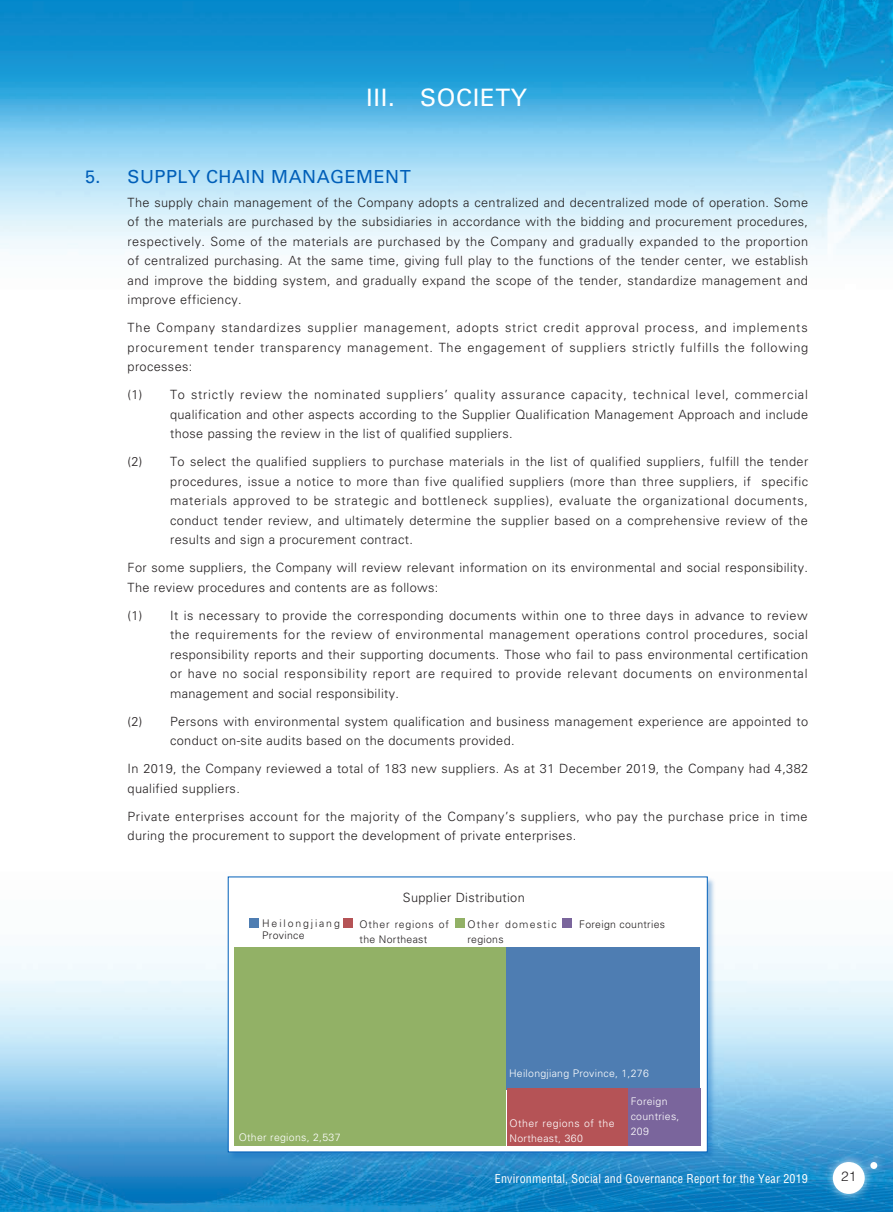
<style>
.page{position:relative;width:893px;height:1212px;background:#fff}
.page>*{position:absolute;margin:0;border:0;box-sizing:border-box;transform-origin:0 0}
.t1{font:24px "Univers LT Std";letter-spacing:.03em;color:#fff}
.t2{font:18px "Univers LT Std";letter-spacing:.03em;color:#005fb9}
.t3{font:300 13.5px "Helvetica LT Std";color:#231f20}
.t4{font:300 12.75px/19.5px "Univers LT Std";letter-spacing:.03em;color:#231f20;text-align:justify}
.t5{font:condensed 12px "Helvetica LT Std";letter-spacing:.015em;color:#fff}
.t6{font:300 10.5px/15px "Univers LT Std";letter-spacing:.03em;color:#fff}
.t7{font:300 10.5px/15px "Univers LT Std";letter-spacing:.075em;color:#231f20}
.t8{font:300 10.5px/12px "Univers LT Std";letter-spacing:.175em;color:#231f20}
.t9{font:300 10.5px/15px "Univers LT Std";letter-spacing:.115em;color:#231f20}
.t10{font:300 10.5px "Univers LT Std";letter-spacing:.03em;color:#231f20}
</style>
<div class="page">
<img style="left:0;top:0;width:893px;height:1212px">
<div style="left:823px;top:1152px;width:51px;height:51px;background:#fff;opacity:.75"></div>
<div style="left:833px;top:1162px;width:32px;height:32px;background:#fff;border-radius:50%"></div>
<div style="left:861px;top:1153px;width:25px;height:25px;background:#fff;opacity:.75"></div>
<div style="left:870px;top:1162px;width:7px;height:7px;background:#fff;border-radius:50%"></div>
<div style="left:228px;top:877px;width:488px;height:284px;background:#005fb9;opacity:.35"></div>
<div style="left:228px;top:877px;width:479px;height:275px;background:#fff"></div>
<div style="left:507px;top:947px;width:193px;height:142px;background:#4e7db2"></div>
<div style="left:627px;top:1088px;width:73px;height:57px;background:#7a659c"></div>
<div style="left:235px;top:947px;width:271px;height:198px;background:#92b166"></div>
<div style="left:507px;top:1088px;width:120px;height:57px;background:#b55356"></div>
<div style="left:344px;top:919px;width:9px;height:9px;background:#b55356"></div>
<div style="left:250px;top:918px;width:9px;height:9px;background:#4e7db2"></div>
<div style="left:455px;top:919px;width:9px;height:9px;background:#92b166"></div>
<div style="left:562px;top:919px;width:9px;height:9px;background:#7a659c"></div>
<h1 class="t1" style="left:366px;top:84px;width:162px">III. SOCIETY</h1>
<h2 class="t2" style="left:85px;top:166px;width:327px">5. SUPPLY CHAIN MANAGEMENT</h2>
<p class="t4" style="left:128px;top:193px;width:682px">The supply chain management of the Company adopts a centralized and decentralized mode of operation. Some of the materials are purchased by the subsidiaries in accordance with the bidding and procurement procedures, respectively. Some of the materials are purchased by the Company and gradually expanded to the proportion of centralized purchasing. At the same time, giving full play to the functions of the tender center, we establish and improve the bidding system, and gradually expand the scope of the tender, standardize management and improve efficiency.</p>
<p class="t4" style="left:128px;top:318px;width:682px">The Company standardizes supplier management, adopts strict credit approval process, and implements procurement tender transparency management. The engagement of suppliers strictly fulfills the following processes:</p>
<p class="t4" style="left:170px;top:385px;width:640px;text-indent:-43px">(1) To strictly review the nominated suppliers’ quality assurance capacity, technical level, commercial qualification and other aspects according to the Supplier Qualification Management Approach and include those passing the review in the list of qualified suppliers.</p>
<p class="t4" style="left:170px;top:452px;width:640px;text-indent:-43px">(2) To select the qualified suppliers to purchase materials in the list of qualified suppliers, fulfill the tender procedures, issue a notice to more than five qualified suppliers (more than three suppliers, if specific materials approved to be strategic and bottleneck supplies), evaluate the organizational documents, conduct tender review, and ultimately determine the supplier based on a comprehensive review of the results and sign a procurement contract.</p>
<p class="t4" style="left:128px;top:558px;width:682px">For some suppliers, the Company will review relevant information on its environmental and social responsibility.<br>The review procedures and contents are as follows:</p>
<p class="t4" style="left:170px;top:605px;width:639px;text-indent:-43px">(1) It is necessary to provide the corresponding documents within one to three days in advance to review the requirements for the review of environmental management operations control procedures, social responsibility reports and their supporting documents. Those who fail to pass environmental certification or have no social responsibility report are required to provide relevant documents on environmental management and social responsibility.</p>
<p class="t4" style="left:170px;top:711px;width:640px;text-indent:-43px">(2) Persons with environmental system qualification and business management experience are appointed to conduct on-site audits based on the documents provided.</p>
<p class="t4" style="left:128px;top:759px;width:682px">In 2019, the Company reviewed a total of 183 new suppliers. As at 31 December 2019, the Company had 4,382 qualified suppliers.</p>
<p class="t4" style="left:128px;top:806px;width:682px">Private enterprises account for the majority of the Company’s suppliers, who pay the purchase price in time during the procurement to support the development of private enterprises.</p>
<p class="t4" style="left:403px;top:887px;width:123px">Supplier Distribution</p>
<p class="t8" style="left:262px;top:917px;width:79px">Heilongjiang<br>Province</p>
<p class="t7" style="left:360px;top:916px;width:91px">Other regions of the Northeast</p>
<p class="t9" style="left:467px;top:916px;width:91px">Other domestic regions</p>
<p class="t10" style="left:579px;top:918px;width:87px">Foreign countries</p>
<p class="t6" style="left:509px;top:1066px;width:141px">Heilongjiang Province, 1,276</p>
<p class="t6" style="left:510px;top:1116px;width:106px">Other regions of the</p>
<p class="t6" style="left:631px;top:1094px;width:50px">Foreign countries,<br>209</p>
<p class="t6" style="left:239px;top:1129px;width:103px">Other regions, 2,537</p>
<p class="t6" style="left:510px;top:1131px;width:75px">Northeast, 360</p>
<p class="t5" style="left:495px;top:1171px;width:315px">Environmental, Social and Governance Report for the Year 2019</p>
<p class="t3" style="left:841px;top:1168px;width:17px">21</p>
</div>
